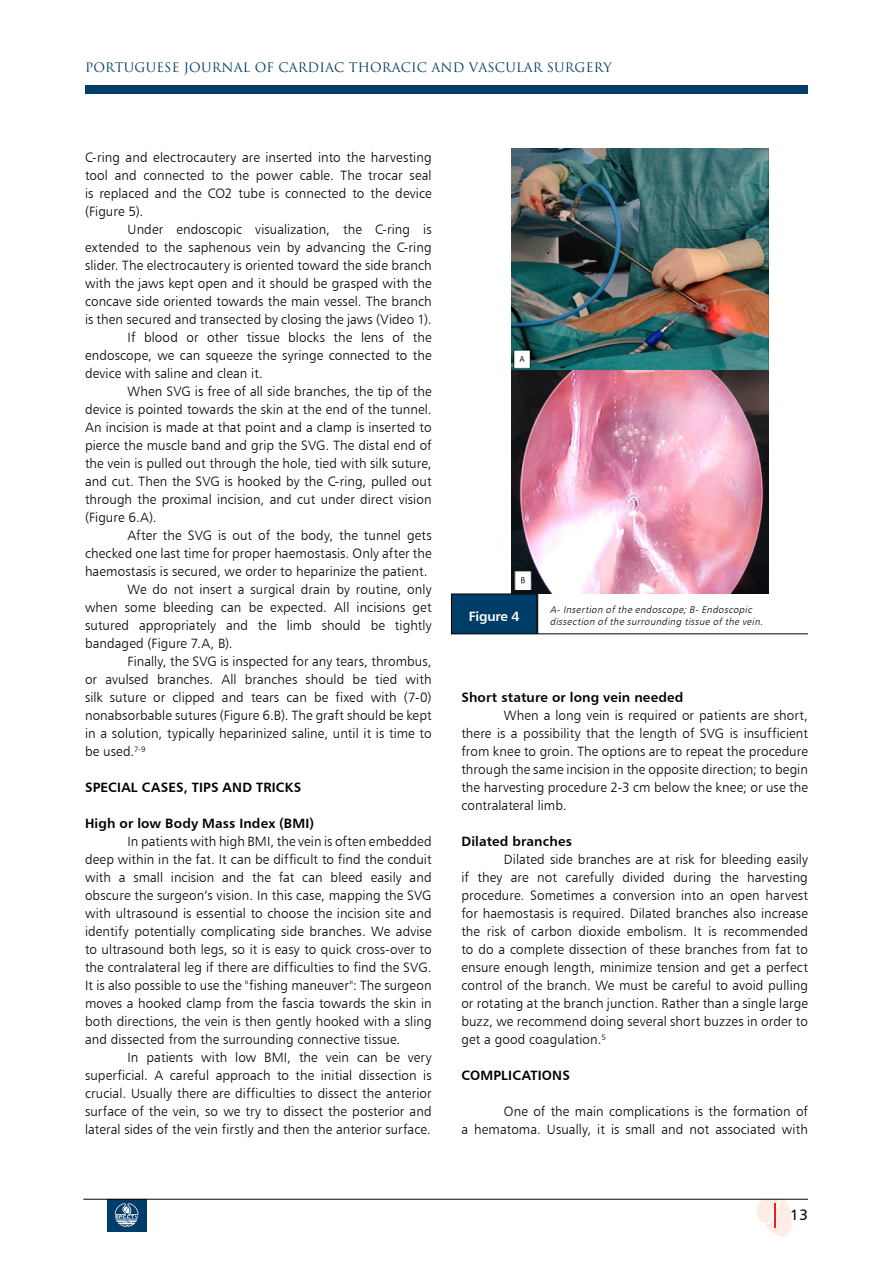
<style>
.page{position:relative;width:893px;height:1263px;background:#fff}
.page>*{position:absolute;margin:0;border:0;box-sizing:border-box;transform-origin:0 0}
.t1{font:15px "Humanist 777 BT Roman B";color:#000}
.t2{font:13.5px/18px "Humanist 777 BT Light B";letter-spacing:.005em;color:#000;text-align:justify}
.t3{font:13.5px "Humanist 777 BT Bold B";letter-spacing:.01em;color:#000}
.t4{font:13.5px "Humanist 777 BT Bold B";letter-spacing:-.02em;color:#fff}
.t5{font:12.75px "Trajan Pro 3";letter-spacing:.01em;color:#003d68}
.t6{font:italic 9.75px/11.7px "Humanist 777 BT Light B";color:#000}
</style>
<div class="page">
<div style="left:107px;top:1199px;width:40px;height:33px;background:#003d68"></div>
<svg style="left:115px;top:1203px;width:23px;height:24px"></svg>
<div style="left:85px;top:85px;width:723px;height:8px;background:#003d68"></div>
<svg style="left:757px;top:1200px;width:35px;height:37px"></svg>
<hr style="left:83px;top:1199px;width:725px;height:1px;background:#000">
<img style="left:512px;top:149px;width:257px;height:221px">
<svg style="left:537px;top:594px;width:271px;height:41px"></svg>
<div style="left:451px;top:594px;width:86px;height:40px;background:#003d68"></div>
<div style="left:451px;top:594px;width:86px;height:40px;border:1px solid #000"></div>
<img style="left:512px;top:370px;width:257px;height:224px">
<img style="left:515px;top:571px;width:16px;height:19px">
<p class="t5" style="left:85px;top:59px;width:528px">PORTUGUESE JOURNAL OF CARDIAC THORACIC AND VASCULAR SURGERY</p>
<p class="t2" style="left:85px;top:148px;width:348px">C-ring and electrocautery are inserted into the harvesting tool and connected to the power cable. The trocar seal is replaced and the CO2 tube is connected to the device (Figure 5).</p>
<p class="t2" style="left:128px;top:220px;width:306px">Under endoscopic visualization, the C-ring is</p>
<p class="t2" style="left:85px;top:238px;width:348px">extended to the saphenous vein by advancing the C-ring</p>
<p class="t2" style="left:85px;top:256px;width:348px">slider. The electrocautery is oriented toward the side branch</p>
<p class="t2" style="left:85px;top:274px;width:348px">with the jaws kept open and it should be grasped with the</p>
<p class="t2" style="left:85px;top:292px;width:348px">concave side oriented towards the main vessel. The branch</p>
<p class="t2" style="left:85px;top:310px;width:348px">is then secured and transected by closing the jaws (Video 1).</p>
<p class="t2" style="left:128px;top:328px;width:306px">If blood or other tissue blocks the lens of the</p>
<p class="t2" style="left:85px;top:346px;width:348px">endoscope, we can squeeze the syringe connected to the</p>
<p class="t2" style="left:85px;top:364px;width:179px">device with saline and clean it.</p>
<p class="t2" style="left:128px;top:382px;width:306px">When SVG is free of all side branches, the tip of the</p>
<p class="t2" style="left:85px;top:400px;width:348px">device is pointed towards the skin at the end of the tunnel.</p>
<p class="t2" style="left:85px;top:418px;width:348px">An incision is made at that point and a clamp is inserted to</p>
<p class="t2" style="left:85px;top:436px;width:348px">pierce the muscle band and grip the SVG. The distal end of</p>
<p class="t2" style="left:85px;top:454px;width:348px">the vein is pulled out through the hole, tied with silk suture,</p>
<p class="t2" style="left:85px;top:472px;width:348px">and cut. Then the SVG is hooked by the C-ring, pulled out</p>
<p class="t2" style="left:85px;top:490px;width:348px">through the proximal incision, and cut under direct vision</p>
<p class="t2" style="left:85px;top:508px;width:73px">(Figure 6.A).</p>
<p class="t2" style="left:128px;top:526px;width:306px">After the SVG is out of the body, the tunnel gets</p>
<p class="t2" style="left:85px;top:544px;width:348px">checked one last time for proper haemostasis. Only after the</p>
<p class="t2" style="left:85px;top:562px;width:344px">haemostasis is secured, we order to heparinize the patient.</p>
<p class="t2" style="left:128px;top:580px;width:305px">We do not insert a surgical drain by routine, only</p>
<p class="t2" style="left:85px;top:598px;width:348px">when some bleeding can be expected. All incisions get</p>
<p class="t2" style="left:85px;top:616px;width:348px">sutured appropriately and the limb should be tightly</p>
<p class="t2" style="left:85px;top:634px;width:149px">bandaged (Figure 7.A, B).</p>
<p class="t2" style="left:128px;top:652px;width:306px">Finally, the SVG is inspected for any tears, thrombus,</p>
<p class="t2" style="left:85px;top:670px;width:348px">or avulsed branches. All branches should be tied with</p>
<p class="t2" style="left:85px;top:688px;width:348px">silk suture or clipped and tears can be fixed with (7-0)</p>
<p class="t2" style="left:85px;top:706px;width:348px">nonabsorbable sutures (Figure 6.B). The graft should be kept</p>
<p class="t2" style="left:85px;top:724px;width:348px">in a solution, typically heparinized saline, until it is time to</p>
<p class="t2" style="left:85px;top:742px;width:62px">be used.<sup>7-9</sup></p>
<p class="t3" style="left:85px;top:779px;width:218px">SPECIAL CASES, TIPS AND TRICKS</p>
<p class="t3" style="left:85px;top:815px;width:231px">High or low Body Mass Index (BMI)</p>
<p class="t2" style="left:85px;top:832px;width:348px;text-indent:43px">In patients with high BMI, the vein is often embedded deep within in the fat. It can be difficult to find the conduit with a small incision and the fat can bleed easily and obscure the surgeon’s vision. In this case, mapping the SVG with ultrasound is essential to choose the incision site and identify potentially complicating side branches. We advise to ultrasound both legs, so it is easy to quick cross-over to the contralateral leg if there are difficulties to find the SVG.<br>It is also possible to use the "fishing maneuver": The surgeon moves a hooked clamp from the fascia towards the skin in both directions, the vein is then gently hooked with a sling and dissected from the surrounding connective tissue.</p>
<p class="t2" style="left:85px;top:1048px;width:348px;text-indent:43px">In patients with low BMI, the vein can be very superficial. A careful approach to the initial dissection is crucial. Usually there are difficulties to dissect the anterior surface of the vein, so we try to dissect the posterior and lateral sides of the vein firstly and then the anterior surface.</p>
<p class="t4" style="left:469px;top:607px;width:52px">Figure 4</p>
<p class="t6" style="left:550px;top:604px;width:217px">A- Insertion of the endoscope; B- Endoscopic dissection of the surrounding tissue of the vein.</p>
<p class="t3" style="left:461px;top:689px;width:223px">Short stature or long vein needed</p>
<p class="t2" style="left:461px;top:706px;width:348px;text-indent:43px">When a long vein is required or patients are short, there is a possibility that the length of SVG is insufficient from knee to groin. The options are to repeat the procedure through the same incision in the opposite direction; to begin the harvesting procedure 2-3 cm below the knee; or use the contralateral limb.</p>
<p class="t3" style="left:461px;top:833px;width:112px">Dilated branches</p>
<p class="t2" style="left:461px;top:850px;width:348px;text-indent:43px">Dilated side branches are at risk for bleeding easily if they are not carefully divided during the harvesting procedure. Sometimes a conversion into an open harvest for haemostasis is required. Dilated branches also increase the risk of carbon dioxide embolism. It is recommended to do a complete dissection of these branches from fat to ensure enough length, minimize tension and get a perfect control of the branch. We must be careful to avoid pulling or rotating at the branch junction. Rather than a single large buzz, we recommend doing several short buzzes in order to get a good coagulation.<sup>5</sup></p>
<p class="t3" style="left:461px;top:1067px;width:110px">COMPLICATIONS</p>
<p class="t2" style="left:461px;top:1102px;width:348px;text-align:right">One of the main complications is the formation of<br>a hematoma. Usually, it is small and not associated with</p>
<p class="t1" style="left:790px;top:1205px;width:19px">13</p>
</div>
